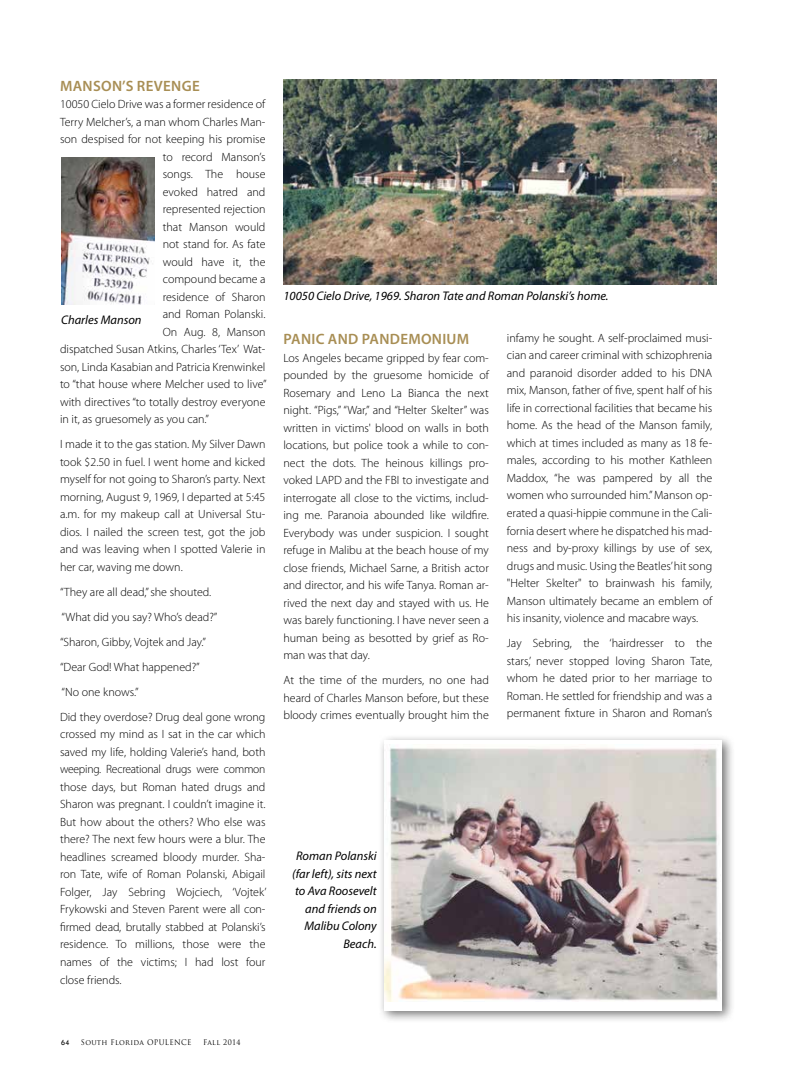
<style>
.page{position:relative;width:810px;height:1075px;background:#fff}
.page>*{position:absolute;margin:0;border:0;box-sizing:border-box;transform-origin:0 0}
.t1{font:600 15px "Myriad Pro";letter-spacing:.02em;color:#a88e54}
.t2{font:italic 12.5px/17.5px "Myriad Pro";color:#000;text-align:right}
.t3{font:300 12px/17.5px "Myriad Pro";color:#000;text-align:justify}
.t4{font:7.5px "Trajan Pro";letter-spacing:.04em;color:#000;scale:.95 1}
.t5{font:500 7.5px "ITC Kabel Std";color:#000;scale:.95 1}
</style>
<div class="page">
<img style="left:283px;top:80px;width:434px;height:204px">
<div style="left:379px;top:734px;width:356px;height:289px;background:#000;opacity:.55"></div>
<div style="left:384px;top:740px;width:338px;height:270px;background:#fff"></div>
<img style="left:384px;top:747px;width:334px;height:254px">
<img style="left:61px;top:158px;width:93px;height:146px">
<p class="t1" style="left:60px;top:77px;width:139px">MANSON’S REVENGE</p>
<p class="t3" style="left:60px;top:95px;width:207px">10050 Cielo Drive was a former residence of</p>
<p class="t3" style="left:60px;top:113px;width:207px">Terry Melcher’s, a man whom Charles Man-</p>
<p class="t3" style="left:60px;top:130px;width:207px">son despised for not keeping his promise</p>
<p class="t3" style="left:163px;top:148px;width:104px">to record Manson’s</p>
<p class="t3" style="left:163px;top:165px;width:104px">songs. The house</p>
<p class="t3" style="left:163px;top:183px;width:104px">evoked hatred and</p>
<p class="t3" style="left:163px;top:200px;width:104px">represented rejection</p>
<p class="t3" style="left:163px;top:218px;width:104px">that Manson would</p>
<p class="t3" style="left:163px;top:235px;width:104px">not stand for. As fate</p>
<p class="t3" style="left:163px;top:253px;width:104px">would have it, the</p>
<p class="t3" style="left:163px;top:270px;width:104px">compound became a</p>
<p class="t3" style="left:163px;top:288px;width:104px">residence of Sharon</p>
<p class="t3" style="left:163px;top:305px;width:104px">and Roman Polanski.</p>
<p class="t3" style="left:163px;top:323px;width:104px">On Aug. 8, Manson</p>
<p class="t3" style="left:60px;top:340px;width:207px">dispatched Susan Atkins, Charles ‘Tex’ Wat-</p>
<p class="t3" style="left:60px;top:358px;width:207px">son, Linda Kasabian and Patricia Krenwinkel</p>
<p class="t3" style="left:60px;top:375px;width:208px">to “that house where Melcher used to live”</p>
<p class="t3" style="left:60px;top:393px;width:207px">with directives “to totally destroy everyone</p>
<p class="t3" style="left:60px;top:410px;width:150px">in it, as gruesomely as you can.”</p>
<p class="t3" style="left:60px;top:435px;width:207px">I made it to the gas station. My Silver Dawn took $2.50 in fuel. I went home and kicked myself for not going to Sharon’s party. Next morning, August 9, 1969, I departed at 5:45 a.m. for my makeup call at Universal Stu&shy;dios. I nailed the screen test, got the job and was leaving when I spotted Valerie in her car, waving me down.</p>
<p class="t3" style="left:60px;top:579px;width:207px;line-height:25px;text-align:left">“They are all dead,” she shouted.<br>“What did you say? Who’s dead?”<br>“Sharon, Gibby, Vojtek and Jay.”<br>“Dear God! What happened?”<br>“No one knows.”<br>Did they overdose? Drug deal gone wrong</p>
<p class="t3" style="left:60px;top:725px;width:208px">crossed my mind as I sat in the car which saved my life, holding Valerie’s hand, both weeping. Recreational drugs were common those days, but Roman hated drugs and Sharon was pregnant. I couldn’t imagine it.<br>But how about the others? Who else was there? The next few hours were a blur. The headlines screamed bloody murder. Sha&shy;ron Tate, wife of Roman Polanski, Abigail Folger, Jay Sebring Wojciech, ‘Vojtek’ Frykowski and Steven Parent were all con&shy;firmed dead, brutally stabbed at Polanski’s residence. To millions, those were the names of the victims; I had lost four close friends.</p>
<p class="t2" style="left:61px;top:311px;width:82px">Charles Manson</p>
<p class="t2" style="left:283px;top:287px;width:327px">10050 Cielo Drive, 1969. Sharon Tate and Roman Polanski’s home.</p>
<p class="t1" style="left:284px;top:331px;width:187px">PANIC AND PANDEMONIUM</p>
<p class="t3" style="left:283px;top:349px;width:207px">Los Angeles became gripped by fear com&shy;pounded by the gruesome homicide of Rosemary and Leno La Bianca the next night. “Pigs,” “War,” and “Helter Skelter” was written in victims' blood on walls in both locations, but police took a while to con&shy;nect the dots. The heinous killings pro&shy;voked LAPD and the FBI to investigate and interrogate all close to the victims, includ&shy;ing me. Paranoia abounded like wildfire.<br>Everybody was under suspicion. I sought refuge in Malibu at the beach house of my close friends, Michael Sarne, a British actor and director, and his wife Tanya. Roman ar&shy;rived the next day and stayed with us. He was barely functioning. I have never seen a human being as besotted by grief as Ro&shy;man was that day.</p>
<p class="t3" style="left:283px;top:671px;width:207px">At the time of the murders, no one had heard of Charles Manson before, but these bloody crimes eventually brought him the</p>
<p class="t3" style="left:507px;top:329px;width:207px">infamy he sought. A self-proclaimed musi&shy;cian and career criminal with schizophrenia and paranoid disorder added to his DNA mix, Manson, father of five, spent half of his life in correctional facilities that became his home. As the head of the Manson family, which at times included as many as 18 fe&shy;males, according to his mother Kathleen Maddox, “he was pampered by all the women who surrounded him.” Manson op&shy;erated a quasi-hippie commune in the Cali&shy;fornia desert where he dispatched his mad&shy;ness and by-proxy killings by use of sex, drugs and music. Using the Beatles’ hit song "Helter Skelter" to brainwash his family, Manson ultimately became an emblem of his insanity, violence and macabre ways.</p>
<p class="t3" style="left:507px;top:634px;width:207px">Jay Sebring, the ‘hairdresser to the stars,’ never stopped loving Sharon Tate, whom he dated prior to her marriage to Roman. He settled for friendship and was a permanent fixture in Sharon and Roman’s</p>
<p class="t2" style="left:292px;top:847px;width:86px">Roman Polanski (far left), sits next to Ava Roosevelt and friends on<br>Malibu Colony<br>Beach.</p>
<p class="t5" style="left:61px;top:1037px;width:10px">64</p>
<p class="t4" style="left:81px;top:1037px;width:118px">South Florida OPULENCE</p>
<p class="t4" style="left:203px;top:1037px;width:41px">Fall 2014</p>
</div>
